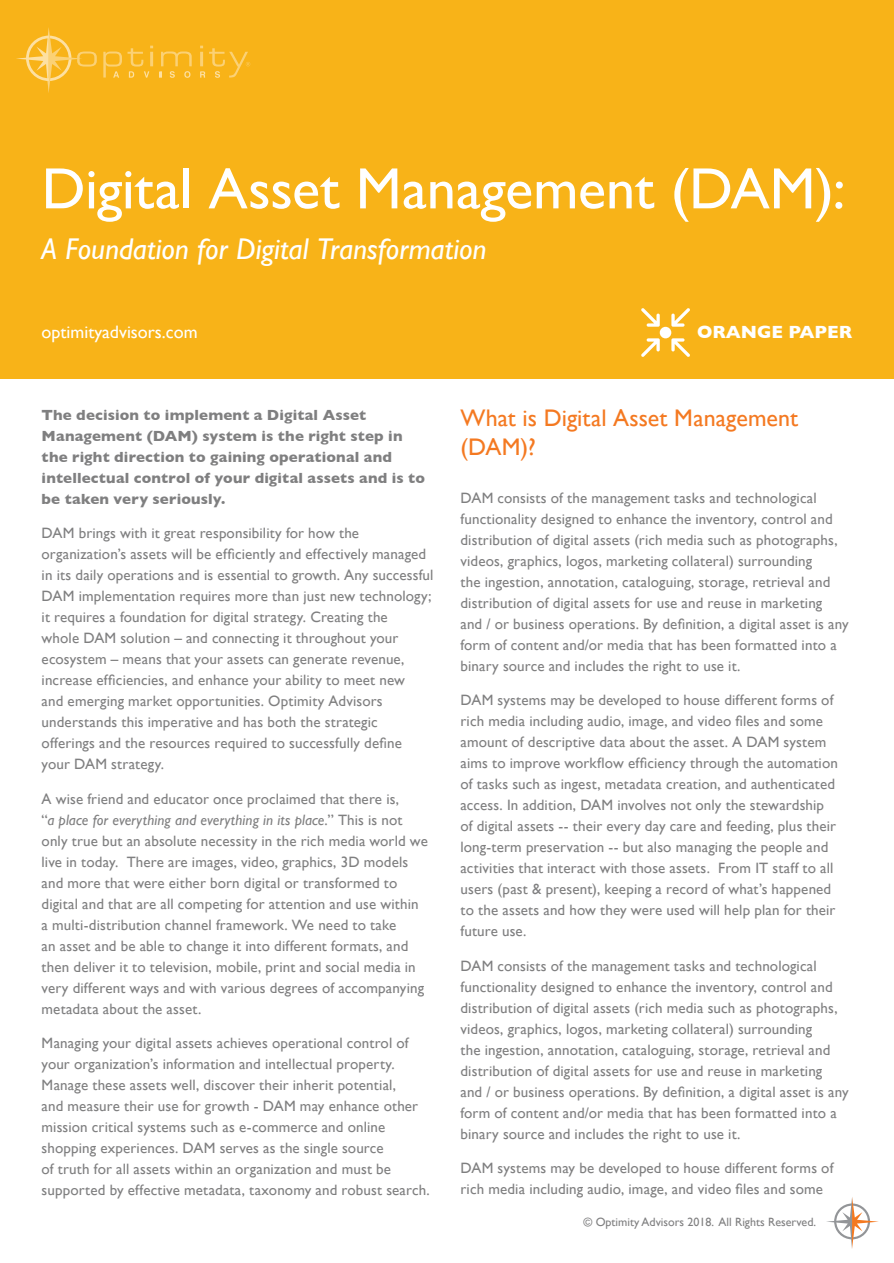
<style>
.page{position:relative;width:894px;height:1263px;background:#fff}
.page>*{position:absolute;margin:0;border:0;box-sizing:border-box;transform-origin:0 0}
.t1{font:58.5px "Gill Sans";letter-spacing:-.005em;color:#fff}
.t2{font:italic 30px "Gill Sans";color:#fff}
.t3{font:24px/28.8px "Gill Sans";color:#f47921}
.t4{font:18px "Gill Sans";color:#fff}
.t5{font:700 18px "Gill Sans";color:#fff}
.t6{font:15px/21px "Gill Sans";letter-spacing:.01em;color:#7f7f80}
.t7{font:700 15px/21px "Gill Sans";letter-spacing:.01em;color:#7f7f80}
.t8{font:12px "Gill Sans";color:#7f7f80}
.s1{font-style:italic}
</style>
<div class="page">
<div style="left:0;top:0;width:893px;height:379px;background:#f8b318"></div>
<svg style="left:16px;top:27px;width:81px;height:66px"></svg>
<svg style="left:103px;top:46px;width:50px;height:32px"></svg>
<svg style="left:159px;top:52px;width:33px;height:26px"></svg>
<svg style="left:200px;top:46px;width:50px;height:32px"></svg>
<div style="left:659px;top:327px;width:12px;height:11px;background:#fff;border-radius:50%"></div>
<svg style="left:641px;top:308px;width:18px;height:19px"></svg>
<svg style="left:671px;top:308px;width:18px;height:19px"></svg>
<svg style="left:671px;top:338px;width:18px;height:19px"></svg>
<svg style="left:641px;top:338px;width:18px;height:19px"></svg>
<svg style="left:826px;top:1197px;width:52px;height:52px"></svg>
<h1 class="t1" style="left:42px;top:154px;width:805px">Digital Asset Management (DAM):</h1>
<h2 class="t2" style="left:42px;top:232px;width:446px">A Foundation for Digital Transformation</h2>
<p class="t4" style="left:42px;top:322px;width:157px">optimityadvisors.com</p>
<p class="t5" style="left:696px;top:318px;width:157px">ORANGE PAPER</p>
<p class="t7" style="left:42px;top:403px;width:385px">The decision to implement a Digital Asset Management (DAM) system is the right step in the right direction to gaining operational and intellectual control of your digital assets and is to be taken very seriously.</p>
<p class="t6" style="left:42px;top:522px;width:393px">DAM brings with it great responsibility for how the organization’s assets will be efficiently and effectively managed in its daily operations and is essential to growth. Any successful DAM implementation requires more than just new technology; it requires a foundation for digital strategy. Creating the<br>whole DAM solution – and connecting it throughout your ecosystem – means that your assets can generate revenue, increase efficiencies, and enhance your ability to meet new<br>and emerging market opportunities. Optimity Advisors understands this imperative and has both the strategic offerings and the resources required to successfully define your DAM strategy.</p>
<p class="t6" style="left:42px;top:788px;width:387px">A wise friend and educator once proclaimed that there is,<br>“<span class="s1">a place for everything and everything in its place</span>.” This is not only true but an absolute necessity in the rich media world we live in today. There are images, video, graphics, 3D models and more that were either born digital or transformed to digital and that are all competing for attention and use within a multi-distribution channel framework. We need to take<br>an asset and be able to change it into different formats, and then deliver it to television, mobile, print and social media in very different ways and with various degrees of accompanying metadata about the asset.</p>
<p class="t6" style="left:42px;top:1032px;width:389px">Managing your digital assets achieves operational control of your organization’s information and intellectual property.<br>Manage these assets well, discover their inherit potential,<br>and measure their use for growth - DAM may enhance other mission critical systems such as e-commerce and online shopping experiences. DAM serves as the single source<br>of truth for all assets within an organization and must be supported by effective metadata, taxonomy and robust search.</p>
<h3 class="t3" style="left:460px;top:403px;width:339px">What is Digital Asset Management (DAM)?</h3>
<p class="t6" style="left:460px;top:487px;width:389px">DAM consists of the management tasks and technological functionality designed to enhance the inventory, control and distribution of digital assets (rich media such as photographs, videos, graphics, logos, marketing collateral) surrounding<br>the ingestion, annotation, cataloguing, storage, retrieval and distribution of digital assets for use and reuse in marketing<br>and / or business operations. By definition, a digital asset is any form of content and/or media that has been formatted into a binary source and includes the right to use it.</p>
<p class="t6" style="left:460px;top:689px;width:379px">DAM systems may be developed to house different forms of rich media including audio, image, and video files and some amount of descriptive data about the asset. A DAM system aims to improve workflow efficiency through the automation of tasks such as ingest, metadata creation, and authenticated access. In addition, DAM involves not only the stewardship of digital assets -- their every day care and feeding, plus their long-term preservation -- but also managing the people and activities that interact with those assets. From IT staff to all users (past &amp; present), keeping a record of what’s happened to the assets and how they were used will help plan for their future use.</p>
<p class="t6" style="left:460px;top:955px;width:389px">DAM consists of the management tasks and technological functionality designed to enhance the inventory, control and distribution of digital assets (rich media such as photographs, videos, graphics, logos, marketing collateral) surrounding<br>the ingestion, annotation, cataloguing, storage, retrieval and distribution of digital assets for use and reuse in marketing<br>and / or business operations. By definition, a digital asset is any form of content and/or media that has been formatted into a binary source and includes the right to use it.</p>
<p class="t6" style="left:460px;top:1157px;width:374px">DAM systems may be developed to house different forms of rich media including audio, image, and video files and some</p>
<p class="t8" style="left:583px;top:1214px;width:234px">© Optimity Advisors 2018. All Rights Reserved.</p>
</div>
